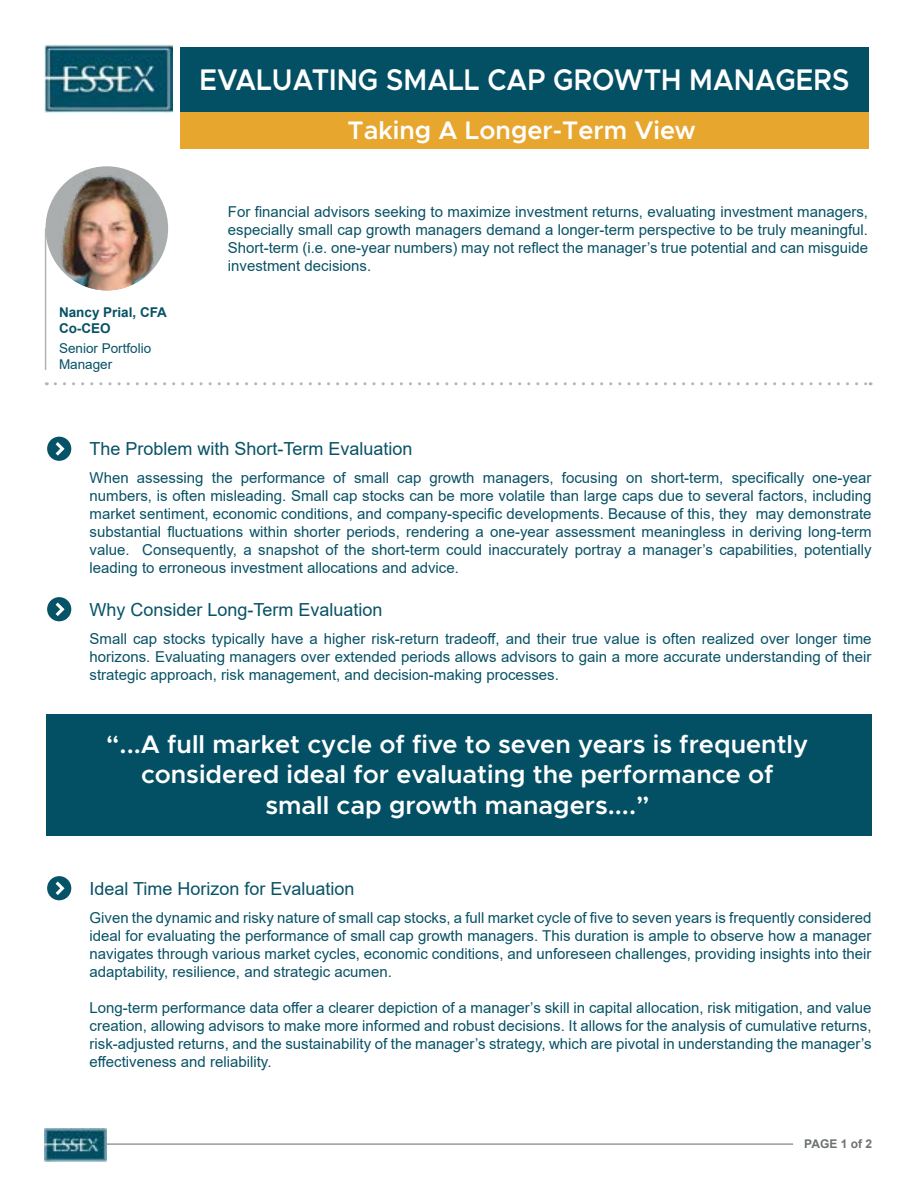
<style>
.page{position:relative;width:918px;height:1188px;background:#fff}
.page>*{position:absolute;margin:0;border:0;box-sizing:border-box;transform-origin:0 0}
.t1{font:600 30px "Metropolis";color:#fff;scale:.92 1}
.t2{font:600 25.5px/30.6px "Metropolis";color:#fff;text-align:center}
.t3{font:18px "Arial";color:#085266}
.t4{font:15px/18px "Arial";color:#085266;text-align:justify}
.t5{font:13.5px/16.2px "Arial";color:#085266}
.t6{font:700 13.5px/16.2px "Arial";color:#085266}
.t7{font:700 12px "Arial";color:#6d7172}
</style>
<div class="page">
<hr style="left:106px;top:1143px;width:687px;height:2px;background:#989b9c">
<img style="left:45px;top:1128px;width:61px;height:33px">
<div style="left:180px;top:47px;width:688px;height:65px;background:#035065"></div>
<div style="left:180px;top:112px;width:688px;height:37px;background:#e7a62d"></div>
<img style="left:45px;top:45px;width:127px;height:68px">
<svg style="left:55px;top:382px;width:816px;height:3px"></svg>
<svg style="left:47px;top:437px;width:24px;height:24px"></svg>
<hr style="left:45px;top:228px;width:1px;height:142px;background:#575c5f">
<div style="left:46px;top:166px;width:122px;height:124px;background:#abaeaf;border-radius:50%"></div>
<img style="left:58px;top:172px;width:98px;height:118px">
<div style="left:46px;top:714px;width:826px;height:121px;background:#035065"></div>
<svg style="left:47px;top:597px;width:24px;height:24px"></svg>
<svg style="left:47px;top:876px;width:24px;height:24px"></svg>
<h1 class="t1" style="left:199px;top:60px;width:708px">EVALUATING SMALL CAP GROWTH MANAGERS</h1>
<h2 class="t2" style="left:348px;top:115px;width:350px">Taking A Longer-Term View</h2>
<p class="t6" style="left:59px;top:304px;width:110px">Nancy Prial, CFA<br>Co-CEO</p>
<p class="t5" style="left:59px;top:340px;width:94px">Senior Portfolio<br>Manager</p>
<p class="t4" style="left:228px;top:203px;width:642px">For financial advisors seeking to maximize investment returns, evaluating investment managers, especially small cap growth managers demand a longer-term perspective to be truly meaningful.<br>Short-term (i.e. one-year numbers) may not reflect the manager’s true potential and can misguide investment decisions.</p>
<p class="t3" style="left:90px;top:437px;width:325px">The Problem with Short-Term Evaluation</p>
<p class="t4" style="left:90px;top:469px;width:784px">When assessing the performance of small cap growth managers, focusing on short-term, specifically one-year numbers, is often misleading. Small cap stocks can be more volatile than large caps due to several factors, including market sentiment, economic conditions, and company-specific developments. Because of this, they may demonstrate substantial fluctuations within shorter periods, rendering a one-year assessment meaningless in deriving long-term value. Consequently, a snapshot of the short-term could inaccurately portray a manager’s capabilities, potentially leading to erroneous investment allocations and advice.</p>
<p class="t3" style="left:90px;top:597px;width:295px">Why Consider Long-Term Evaluation</p>
<p class="t4" style="left:90px;top:629px;width:784px">Small cap stocks typically have a higher risk-return tradeoff, and their true value is often realized over longer time horizons. Evaluating managers over extended periods allows advisors to gain a more accurate understanding of their strategic approach, risk management, and decision-making processes.</p>
<h2 class="t2" style="left:106px;top:729px;width:704px">“...A full market cycle of five to seven years is frequently considered ideal for evaluating the performance of small cap growth managers....”</h2>
<p class="t3" style="left:90px;top:876px;width:267px">Ideal Time Horizon for Evaluation</p>
<p class="t4" style="left:90px;top:908px;width:784px">Given the dynamic and risky nature of small cap stocks, a full market cycle of five to seven years is frequently considered ideal for evaluating the performance of small cap growth managers. This duration is ample to observe how a manager navigates through various market cycles, economic conditions, and unforeseen challenges, providing insights into their adaptability, resilience, and strategic acumen.</p>
<p class="t4" style="left:90px;top:998px;width:784px">Long-term performance data offer a clearer depiction of a manager’s skill in capital allocation, risk mitigation, and value creation, allowing advisors to make more informed and robust decisions. It allows for the analysis of cumulative returns, risk-adjusted returns, and the sustainability of the manager’s strategy, which are pivotal in understanding the manager’s effectiveness and reliability.</p>
<p class="t7" style="left:804px;top:1136px;width:69px">PAGE 1 of 2</p>
</div>
